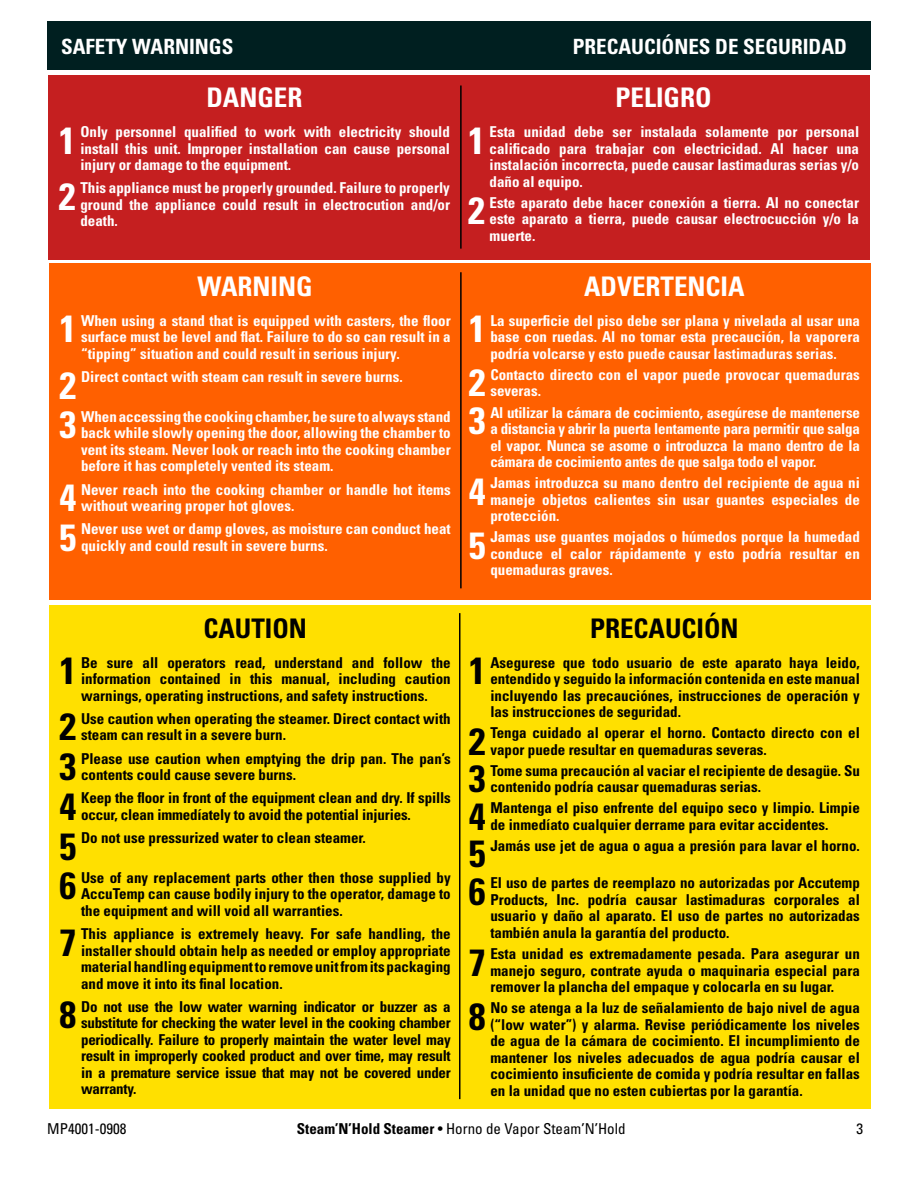
<style>
.page{position:relative;width:918px;height:1188px;background:#fff}
.page>*{position:absolute;margin:0;border:0;box-sizing:border-box;transform-origin:0 0}
.t1{font:700 condensed 37.8px "Univers";color:#000}
.t2{font:700 condensed 37.8px "Univers";color:#fff}
.t3{font:700 condensed 27px "Univers";color:#fff}
.t4{font:700 condensed 27px "Univers";color:#000}
.t5{font:700 condensed 21px "Univers";color:#fff}
.t6{font:700 condensed 15px/16.5px "Univers";color:#000;text-align:justify}
.t7{font:700 condensed 15px/16.5px "Univers";color:#fff;text-align:justify}
.t8{font:condensed 15px "Univers";color:#000}
.s1{font-weight:700}
</style>
<div class="page">
<div style="left:48px;top:22px;width:823px;height:48px;background:#001f20"></div>
<div style="left:48px;top:75px;width:822px;height:185px;background:#c51f20"></div>
<div style="left:49px;top:264px;width:822px;height:336px;background:#ff6000"></div>
<div style="left:49px;top:605px;width:822px;height:504px;background:#ffe000"></div>
<hr style="left:460px;top:86px;width:2px;height:163px;background:#000">
<hr style="left:460px;top:272px;width:2px;height:316px;background:#000">
<hr style="left:459px;top:613px;width:1px;height:486px;background:#000">
<h3 class="t5" style="left:61px;top:34px;width:174px">SAFETY WARNINGS</h3>
<h3 class="t5" style="left:573px;top:34px;width:273px">PRECAUCIÓNES DE SEGURIDAD</h3>
<h2 class="t3" style="left:206px;top:81px;width:98px">DANGER</h2>
<h1 class="t2" style="left:59px;top:117px;width:18px">1</h1>
<p class="t7" style="left:80px;top:124px;width:371px">Only personnel qualified to work with electricity should install this unit. Improper installation can cause personal injury or damage to the equipment.</p>
<h1 class="t2" style="left:59px;top:173px;width:18px">2</h1>
<p class="t7" style="left:80px;top:180px;width:371px">This appliance must be properly grounded. Failure to properly ground the appliance could result in electrocution and/or death.</p>
<h2 class="t3" style="left:616px;top:81px;width:98px">PELIGRO</h2>
<h1 class="t2" style="left:468px;top:117px;width:18px">1</h1>
<p class="t7" style="left:490px;top:124px;width:371px;text-indent:-5px">Esta unidad debe ser instalada solamente por personal calificado para trabajar con electricidad. Al hacer una instalación incorrecta, puede causar lastimaduras serias y/o daño al equipo.</p>
<h1 class="t2" style="left:468px;top:188px;width:18px">2</h1>
<p class="t7" style="left:487px;top:194px;width:374px">Este aparato debe hacer conexión a tierra. Al no conectar este aparato a tierra, puede causar electrocucción y/o la muerte.</p>
<h2 class="t3" style="left:198px;top:270px;width:113px">WARNING</h2>
<h1 class="t2" style="left:60px;top:306px;width:18px">1</h1>
<p class="t7" style="left:81px;top:312px;width:371px">When using a stand that is equipped with casters, the floor surface must be level and flat. Failure to do so can result in a “tipping” situation and could result in serious injury.</p>
<h1 class="t2" style="left:60px;top:362px;width:18px">2</h1>
<p class="t7" style="left:80px;top:368px;width:324px">D irect contact with steam can result in severe burns.</p>
<h1 class="t2" style="left:60px;top:402px;width:18px">3</h1>
<p class="t7" style="left:81px;top:408px;width:371px">When accessing the cooking chamber, be sure to always stand back while slowly opening the door, allowing the chamber to vent its steam. Never look or reach into the cooking chamber before it has completely vented its steam.</p>
<h1 class="t2" style="left:60px;top:475px;width:18px">4</h1>
<p class="t7" style="left:81px;top:481px;width:371px">Never reach into the cooking chamber or handle hot items without wearing proper hot gloves.</p>
<h1 class="t2" style="left:60px;top:514px;width:18px">5</h1>
<p class="t7" style="left:81px;top:521px;width:371px">Never use wet or damp gloves, as moisture can conduct heat quickly and could result in severe burns.</p>
<h2 class="t4" style="left:203px;top:611px;width:105px">CAUTION</h2>
<h1 class="t1" style="left:60px;top:647px;width:18px">1</h1>
<p class="t6" style="left:81px;top:654px;width:371px">Be sure all operators read, understand and follow the information contained in this manual, including caution warnings, operating instructions, and safety instructions.</p>
<h1 class="t1" style="left:60px;top:704px;width:18px">2</h1>
<p class="t6" style="left:81px;top:710px;width:371px">Use caution when operating the steamer. Direct contact with steam can result in a severe burn.</p>
<h1 class="t1" style="left:60px;top:743px;width:18px">3</h1>
<p class="t6" style="left:81px;top:750px;width:371px">Please use caution when emptying the drip pan. The pan’s contents could cause severe burns.</p>
<h1 class="t1" style="left:60px;top:783px;width:18px">4</h1>
<p class="t6" style="left:81px;top:790px;width:371px">Keep the floor in front of the equipment clean and dry. If spills occur, clean immedíately to avoid the potential injuries.</p>
<h1 class="t1" style="left:60px;top:823px;width:18px">5</h1>
<p class="t6" style="left:79px;top:829px;width:289px">Do not use pressurized water to clean steamer.</p>
<h1 class="t1" style="left:60px;top:863px;width:18px">6</h1>
<p class="t6" style="left:81px;top:869px;width:371px">Use of any replacement parts other then those supplied by AccuTemp can cause bodily injury to the operator, damage to the equipment and will void all warranties.</p>
<h1 class="t1" style="left:60px;top:919px;width:18px">7</h1>
<p class="t6" style="left:81px;top:925px;width:371px">This appliance is extremely heavy. For safe handling, the installer should obtain help as needed or employ appropriate material handling equipment to remove unit from its packaging and move it into its final location.</p>
<h1 class="t1" style="left:60px;top:992px;width:18px">8</h1>
<p class="t6" style="left:81px;top:998px;width:371px;text-indent:-6px">Do not use the low water warning indicator or buzzer as a substitute for checking the water level in the cooking chamber periodically. Failure to properly maintain the water level may result in improperly cooked product and over time, may result in a premature service issue that may not be covered under warranty.</p>
<h2 class="t3" style="left:584px;top:270px;width:162px">ADVERTENCIA</h2>
<h1 class="t2" style="left:469px;top:306px;width:18px">1</h1>
<p class="t7" style="left:487px;top:312px;width:374px">La superficie del piso debe ser plana y nivelada al usar una base con ruedas. Al no tomar esta precaución, la vaporera podría volcarse y esto puede causar lastimaduras serias.</p>
<h1 class="t2" style="left:469px;top:360px;width:18px">2</h1>
<p class="t7" style="left:489px;top:366px;width:372px">Contacto directo con el vapor puede provocar quemaduras severas.</p>
<h1 class="t2" style="left:469px;top:397px;width:18px">3</h1>
<p class="t7" style="left:490px;top:404px;width:371px">Al utilizar la cámara de cocimiento, asegúrese de mantenerse a distancia y abrir la puerta lentamente para permitir que salga el vapor. Nunca se asome o introduzca la mano dentro de la cámara de cocimiento antes de que salga todo el vapor.</p>
<h1 class="t2" style="left:469px;top:468px;width:18px">4</h1>
<p class="t7" style="left:490px;top:475px;width:371px">Jamas introduzca su mano dentro del recipiente de agua ni maneje objetos calientes sin usar guantes especiales de protección.</p>
<h1 class="t2" style="left:469px;top:522px;width:18px">5</h1>
<p class="t7" style="left:490px;top:529px;width:371px">Jamas use guantes mojados o húmedos porque la humedad conduce el calor rápidamente y esto podría resultar en quemaduras graves.</p>
<h2 class="t4" style="left:590px;top:611px;width:150px">PRECAUCIÓN</h2>
<h1 class="t1" style="left:469px;top:647px;width:18px">1</h1>
<p class="t6" style="left:490px;top:654px;width:371px">Asegurese que todo usuario de este aparato haya leido, entendido y seguido la información contenida en este manual incluyendo las precauciónes, instrucciones de operación y las instrucciones de seguridad.</p>
<h1 class="t1" style="left:469px;top:718px;width:18px">2</h1>
<p class="t6" style="left:490px;top:724px;width:371px">Tenga cuidado al operar el horno. Contacto directo con el vapor puede resultar en quemaduras severas.</p>
<h1 class="t1" style="left:469px;top:756px;width:18px">3</h1>
<p class="t6" style="left:490px;top:762px;width:371px">Tome suma precaución al vaciar el recipiente de desagüe. Su contenido podría causar quemaduras serias.</p>
<h1 class="t1" style="left:469px;top:793px;width:18px">4</h1>
<p class="t6" style="left:490px;top:800px;width:371px">Mantenga el piso enfrente del equipo seco y limpio. Limpie de inmedíato cualquier derrame para evitar accidentes.</p>
<h1 class="t1" style="left:469px;top:831px;width:18px">5</h1>
<p class="t6" style="left:490px;top:837px;width:371px">Jamás use jet de agua o agua a presión para lavar el horno.</p>
<h1 class="t1" style="left:469px;top:868px;width:18px">6</h1>
<p class="t6" style="left:490px;top:875px;width:371px;text-indent:-5px">El uso de partes de reemplazo no autorizadas por Accutemp Products, Inc. podría causar lastimaduras corporales al usuario y daño al aparato. El uso de partes no autorizadas también anula la garantía del producto.</p>
<h1 class="t1" style="left:469px;top:939px;width:18px">7</h1>
<p class="t6" style="left:490px;top:945px;width:371px;text-indent:-5px">Esta unidad es extremadamente pesada. Para asegurar un manejo seguro, contrate ayuda o maquinaria especial para remover la plancha del empaque y colocarla en su lugar.</p>
<h1 class="t1" style="left:469px;top:993px;width:18px">8</h1>
<p class="t6" style="left:490px;top:999px;width:371px">No se atenga a la luz de señalamiento de bajo nivel de agua (“low water”) y alarma. Revise periódicamente los niveles de agua de la cámara de cocimiento. El incumplimiento de mantener los niveles adecuados de agua podría causar el cocimiento insuficiente de comida y podría resultar en fallas en la unidad que no esten cubiertas por la garantía.</p>
<p class="t8" style="left:47px;top:1119px;width:81px">MP4001-0908</p>
<p class="t8" style="left:297px;top:1119px;width:330px"><span class="s1">Steam’N’Hold Steamer</span> • Horno de Vapor Steam’N’Hold</p>
<p class="t8" style="left:857px;top:1119px;width:8px">3</p>
</div>
